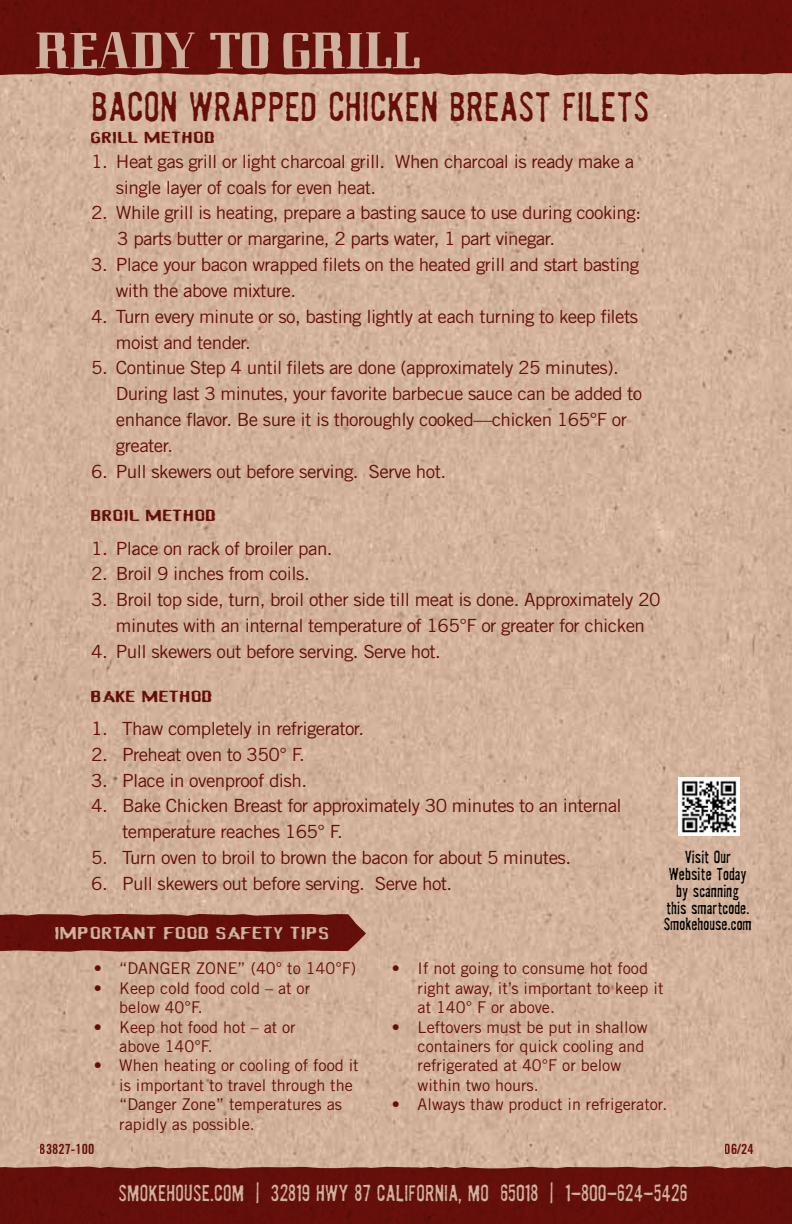
<style>
.page{position:relative;width:792px;height:1224px;background:#fff}
.page>*{position:absolute;margin:0;border:0;box-sizing:border-box;transform-origin:0 0}
.t1{font:84.2px "Bastard";color:#cdb19e;scale:.77 1}
.t2{font:300 38px "Badhouse";letter-spacing:.015em;color:#7a1613;scale:1.04 1}
.t3{font:300 21px "Badhouse";letter-spacing:.015em;color:#cdb19e}
.t4{font:18.2px/25.8px "Trade Gothic LT Std";letter-spacing:-.03em;color:#7a1613;scale:1.04 1}
.t5{font:17.8px "Device";color:#cdb19e;scale:2 1}
.t6{font:16.6px "Device";color:#7a1613;scale:2.08 1}
.t7{font:16.2px/19.4px "Trade Gothic LT Std";color:#7a1613}
.t8{font:300 16px/16.8px "Badhouse";color:#000;text-align:center}
.t9{font:14px "Trade Gothic LT Std Bd Cn 20";color:#7a1613}
</style>
<div class="page">
<img style="left:0;top:75px;width:770px;height:1091px">
<img style="left:770px;top:75px;width:22px;height:1091px">
<div style="left:0;top:1166px;width:792px;height:58px;background:#640f0b"></div>
<div style="left:0;top:0;width:792px;height:75px;background:#660f0b"></div>
<img style="left:678px;top:778px;width:61px;height:58px">
<svg style="left:0;top:914px;width:366px;height:38px;background:#6a1813"></svg>
<h1 class="t1" style="left:35px;top:-10px;width:503px">READY TO GRILL</h1>
<h2 class="t2" style="left:92px;top:80px;width:538px">BACON WRAPPED CHICKEN BREAST FILETS</h2>
<p class="t6" style="left:91px;top:128px;width:61px">GRILL METHOD</p>
<p class="t4" style="left:116px;top:148px;width:500px;text-indent:-25px">1. Heat gas grill or light charcoal grill. When charcoal is ready make a single layer of coals for even heat.</p>
<p class="t4" style="left:117px;top:200px;width:505px;text-indent:-26px">2. While grill is heating, prepare a basting sauce to use during cooking:<br>3 parts butter or margarine, 2 parts water, 1 part vinegar.</p>
<p class="t4" style="left:116px;top:252px;width:505px;text-indent:-25px">3. Place your bacon wrapped filets on the heated grill and start basting with the above mixture.</p>
<p class="t4" style="left:116px;top:303px;width:504px;text-indent:-25px">4. Turn every minute or so, basting lightly at each turning to keep filets moist and tender.</p>
<p class="t4" style="left:116px;top:355px;width:508px;text-indent:-25px">5. Continue Step 4 until filets are done (approximately 25 minutes).<br>During last 3 minutes, your favorite barbecue sauce can be added to enhance flavor. Be sure it is thoroughly cooked—chicken 165°F or greater.</p>
<p class="t4" style="left:91px;top:458px;width:343px">6. Pull skewers out before serving. Serve hot.</p>
<p class="t6" style="left:91px;top:507px;width:62px">BROIL METHOD</p>
<p class="t4" style="left:91px;top:535px;width:234px">1. Place on rack of broiler pan.</p>
<p class="t4" style="left:91px;top:561px;width:212px">2. Broil 9 inches from coils.</p>
<p class="t4" style="left:91px;top:587px;width:549px;text-align:center">3. Broil top side, turn, broil other side till meat is done. Approximately 20 minutes with an internal temperature of 165°F or greater for chicken</p>
<p class="t4" style="left:91px;top:638px;width:338px">4. Pull skewers out before serving. Serve hot.</p>
<p class="t6" style="left:91px;top:687px;width:60px">BAKE METHOD</p>
<p class="t4" style="left:91px;top:715px;width:264px">1. Thaw completely in refrigerator.</p>
<p class="t4" style="left:91px;top:741px;width:207px">2. Preheat oven to 350° F.</p>
<p class="t4" style="left:91px;top:767px;width:209px">3. Place in ovenproof dish.</p>
<p class="t4" style="left:122px;top:793px;width:482px;text-indent:-31px">4. Bake Chicken Breast for approximately 30 minutes to an internal temperature reaches 165° F.</p>
<p class="t4" style="left:91px;top:844px;width:463px">5. Turn oven to broil to brown the bacon for about 5 minutes.</p>
<p class="t4" style="left:91px;top:870px;width:349px">6. Pull skewers out before serving. Serve hot.</p>
<p class="t8" style="left:664px;top:848px;width:90px">Visit Our<br>Website Today by scanning<br>this smartcode.<br>Smokehouse.com</p>
<p class="t5" style="left:55px;top:924px;width:139px">IMPORTANT FOOD SAFETY TIPS</p>
<p class="t7" style="left:93px;top:959px;width:264px">• “DANGER ZONE” (40° to 140°F)</p>
<p class="t7" style="left:119px;top:978px;width:192px;text-indent:-26px">• Keep cold food cold – at or below 40°F.</p>
<p class="t7" style="left:119px;top:1017px;width:178px;text-indent:-26px">• Keep hot food hot – at or above 140°F.</p>
<p class="t7" style="left:119px;top:1056px;width:241px;text-indent:-26px">• When heating or cooling of food it is important to travel through the “Danger Zone” temperatures as rapidly as possible.</p>
<p class="t7" style="left:418px;top:959px;width:247px;text-indent:-26px">• If not going to consume hot food right away, it’s important to keep it at 140° F or above.</p>
<p class="t7" style="left:418px;top:1017px;width:231px;text-indent:-26px">• Leftovers must be put in shallow containers for quick cooling and refrigerated at 40°F or below within two hours.</p>
<p class="t7" style="left:392px;top:1095px;width:277px">• Always thaw product in refrigerator.</p>
<p class="t9" style="left:40px;top:1140px;width:56px">83827-100</p>
<p class="t9" style="left:725px;top:1140px;width:30px">06/24</p>
<p class="t3" style="left:119px;top:1178px;width:570px">SMOKEHOUSE.COM | 32819 HWY 87 CALIFORNIA, MO 65018 | 1-800-624-5426</p>
</div>
